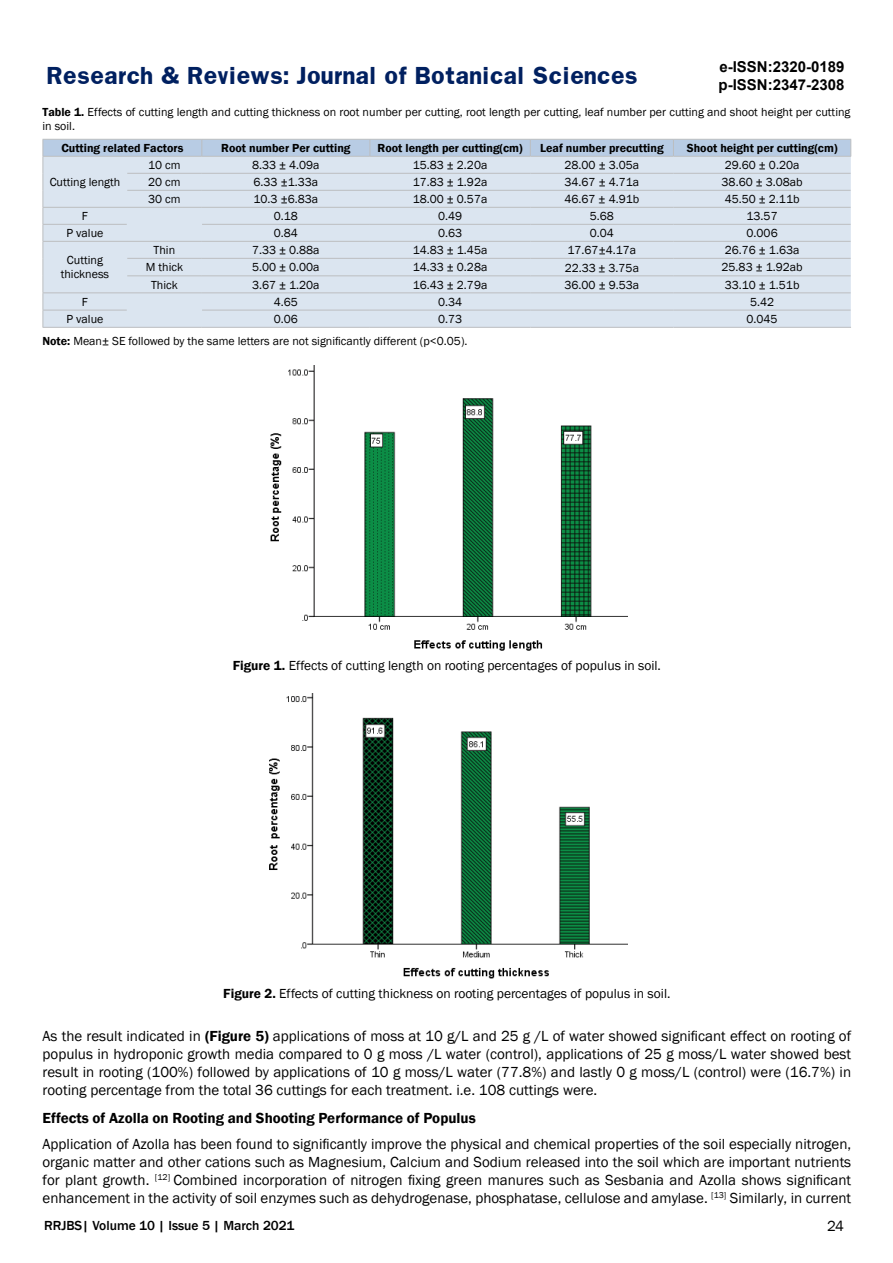
<style>
.page{position:relative;width:893px;height:1263px;background:#fff}
.page>*{position:absolute;margin:0;border:0;box-sizing:border-box;transform-origin:0 0}
.t1{font:700 21px "Franklin";color:#002060}
.t2{font:15px/18px "Franklin Gothic";color:#000;text-align:justify}
.t3{font:600 15px "Franklin Gothic";color:#000}
.t4{font:700 15px/18px "Arial";color:#000}
.t5{font:13.5px "Franklin Gothic";color:#000}
.t6{font:500 13.5px "Franklin Gothic";color:#000}
.t7{font:12px/14.4px "Franklin Gothic";color:#000;text-align:center}
.t8{font:600 12px "Franklin Gothic";color:#000}
.s1{font-weight:600}
</style>
<div class="page">
<svg style="left:43px;top:139px;width:808px;height:188px;background:#d7e1ed"></svg>
<hr style="left:43px;top:156px;width:84px;height:1px;background:#bcbec0">
<hr style="left:127px;top:156px;width:75px;height:1px;background:#bcbec0">
<hr style="left:202px;top:156px;width:168px;height:1px;background:#bcbec0">
<hr style="left:370px;top:156px;width:160px;height:1px;background:#bcbec0">
<hr style="left:530px;top:156px;width:143px;height:1px;background:#bcbec0">
<hr style="left:673px;top:156px;width:178px;height:1px;background:#bcbec0">
<hr style="left:43px;top:207px;width:84px;height:1px;background:#bcbec0">
<hr style="left:127px;top:173px;width:75px;height:1px;background:#bcbec0">
<hr style="left:202px;top:173px;width:168px;height:1px;background:#bcbec0">
<hr style="left:370px;top:173px;width:160px;height:1px;background:#bcbec0">
<hr style="left:530px;top:173px;width:143px;height:1px;background:#bcbec0">
<hr style="left:673px;top:173px;width:178px;height:1px;background:#bcbec0">
<hr style="left:127px;top:190px;width:75px;height:1px;background:#bcbec0">
<hr style="left:202px;top:190px;width:168px;height:1px;background:#bcbec0">
<hr style="left:370px;top:190px;width:160px;height:1px;background:#bcbec0">
<hr style="left:530px;top:190px;width:143px;height:1px;background:#bcbec0">
<hr style="left:673px;top:190px;width:178px;height:1px;background:#bcbec0">
<hr style="left:127px;top:207px;width:75px;height:1px;background:#bcbec0">
<hr style="left:202px;top:207px;width:168px;height:1px;background:#bcbec0">
<hr style="left:370px;top:207px;width:160px;height:1px;background:#bcbec0">
<hr style="left:530px;top:207px;width:143px;height:1px;background:#bcbec0">
<hr style="left:673px;top:207px;width:178px;height:1px;background:#bcbec0">
<hr style="left:43px;top:224px;width:84px;height:1px;background:#bcbec0">
<hr style="left:127px;top:241px;width:75px;height:1px;background:#bcbec0">
<hr style="left:202px;top:224px;width:168px;height:1px;background:#bcbec0">
<hr style="left:370px;top:224px;width:160px;height:1px;background:#bcbec0">
<hr style="left:530px;top:224px;width:143px;height:1px;background:#bcbec0">
<hr style="left:673px;top:224px;width:178px;height:1px;background:#bcbec0">
<hr style="left:43px;top:241px;width:84px;height:1px;background:#bcbec0">
<hr style="left:202px;top:241px;width:168px;height:1px;background:#bcbec0">
<hr style="left:370px;top:241px;width:160px;height:1px;background:#bcbec0">
<hr style="left:530px;top:241px;width:143px;height:1px;background:#bcbec0">
<hr style="left:673px;top:241px;width:178px;height:1px;background:#bcbec0">
<hr style="left:43px;top:292px;width:84px;height:1px;background:#bcbec0">
<hr style="left:127px;top:258px;width:75px;height:1px;background:#bcbec0">
<hr style="left:202px;top:258px;width:168px;height:1px;background:#bcbec0">
<hr style="left:370px;top:258px;width:160px;height:1px;background:#bcbec0">
<hr style="left:530px;top:258px;width:143px;height:1px;background:#bcbec0">
<hr style="left:673px;top:258px;width:178px;height:1px;background:#bcbec0">
<hr style="left:127px;top:275px;width:75px;height:1px;background:#bcbec0">
<hr style="left:202px;top:275px;width:168px;height:1px;background:#bcbec0">
<hr style="left:370px;top:275px;width:160px;height:1px;background:#bcbec0">
<hr style="left:530px;top:275px;width:143px;height:1px;background:#bcbec0">
<hr style="left:673px;top:275px;width:178px;height:1px;background:#bcbec0">
<hr style="left:127px;top:292px;width:75px;height:1px;background:#bcbec0">
<hr style="left:202px;top:292px;width:168px;height:1px;background:#bcbec0">
<hr style="left:370px;top:292px;width:160px;height:1px;background:#bcbec0">
<hr style="left:530px;top:292px;width:143px;height:1px;background:#bcbec0">
<hr style="left:673px;top:292px;width:178px;height:1px;background:#bcbec0">
<hr style="left:43px;top:310px;width:84px;height:1px;background:#bcbec0">
<hr style="left:127px;top:327px;width:75px;height:1px;background:#bcbec0">
<hr style="left:202px;top:310px;width:168px;height:1px;background:#bcbec0">
<hr style="left:370px;top:310px;width:160px;height:1px;background:#bcbec0">
<hr style="left:530px;top:310px;width:143px;height:1px;background:#bcbec0">
<hr style="left:673px;top:310px;width:178px;height:1px;background:#bcbec0">
<hr style="left:43px;top:327px;width:84px;height:1px;background:#bcbec0">
<hr style="left:202px;top:327px;width:168px;height:1px;background:#bcbec0">
<hr style="left:370px;top:327px;width:160px;height:1px;background:#bcbec0">
<hr style="left:530px;top:327px;width:143px;height:1px;background:#bcbec0">
<hr style="left:673px;top:327px;width:178px;height:1px;background:#bcbec0">
<img style="left:270px;top:366px;width:357px;height:285px">
<img style="left:269px;top:693px;width:358px;height:286px">
<h1 class="t1" style="left:47px;top:61px;width:592px">Research &amp; Reviews: Journal of Botanical Sciences</h1>
<p class="t4" style="left:718px;top:58px;width:127px">e-ISSN:2320-0189 p-ISSN:2347-2308</p>
<p class="t7" style="left:42px;top:105px;width:809px;text-align:left"><span class="s1">Table 1.</span> Effects of cutting length and cutting thickness on root number per cutting, root length per cutting, leaf number per cutting and shoot height per cutting in soil.</p>
<p class="t8" style="left:61px;top:141px;width:124px">Cutting related Factors</p>
<p class="t8" style="left:221px;top:141px;width:131px">Root number Per cutting</p>
<p class="t8" style="left:378px;top:141px;width:147px">Root length per cutting(cm)</p>
<p class="t8" style="left:540px;top:141px;width:125px">Leaf number precutting</p>
<p class="t8" style="left:687px;top:141px;width:152px">Shoot height per cutting(cm)</p>
<p class="t7" style="left:50px;top:175px;width:72px">Cutting length</p>
<p class="t7" style="left:148px;top:158px;width:34px">10 cm</p>
<p class="t7" style="left:252px;top:158px;width:69px">8.33 ± 4.09a</p>
<p class="t7" style="left:413px;top:158px;width:76px">15.83 ± 2.20a</p>
<p class="t7" style="left:565px;top:158px;width:76px">28.00 ± 3.05a</p>
<p class="t7" style="left:725px;top:158px;width:76px">29.60 ± 0.20a</p>
<p class="t7" style="left:148px;top:175px;width:34px">20 cm</p>
<p class="t7" style="left:254px;top:175px;width:66px">6.33 ±1.33a</p>
<p class="t7" style="left:413px;top:175px;width:76px">17.83 ± 1.92a</p>
<p class="t7" style="left:565px;top:175px;width:76px">34.67 ± 4.71a</p>
<p class="t7" style="left:722px;top:175px;width:83px">38.60 ± 3.08ab</p>
<p class="t7" style="left:148px;top:192px;width:34px">30 cm</p>
<p class="t7" style="left:254px;top:192px;width:66px">10.3 ±6.83a</p>
<p class="t7" style="left:413px;top:192px;width:76px">18.00 ± 0.57a</p>
<p class="t7" style="left:564px;top:192px;width:76px">46.67 ± 4.91b</p>
<p class="t7" style="left:725px;top:192px;width:76px">45.50 ± 2.11b</p>
<p class="t7" style="left:82px;top:209px;width:8px">F</p>
<p class="t7" style="left:274px;top:209px;width:26px">0.18</p>
<p class="t7" style="left:438px;top:209px;width:26px">0.49</p>
<p class="t7" style="left:590px;top:209px;width:26px">5.68</p>
<p class="t7" style="left:747px;top:209px;width:33px">13.57</p>
<p class="t7" style="left:66px;top:226px;width:38px">P value</p>
<p class="t7" style="left:274px;top:226px;width:26px">0.84</p>
<p class="t7" style="left:438px;top:226px;width:26px">0.63</p>
<p class="t7" style="left:590px;top:226px;width:26px">0.04</p>
<p class="t7" style="left:747px;top:226px;width:33px">0.006</p>
<p class="t7" style="left:61px;top:253px;width:50px">Cutting thickness</p>
<p class="t7" style="left:154px;top:243px;width:23px">Thin</p>
<p class="t7" style="left:252px;top:243px;width:69px">7.33 ± 0.88a</p>
<p class="t7" style="left:413px;top:243px;width:76px">14.83 ± 1.45a</p>
<p class="t7" style="left:567px;top:243px;width:70px">17.67±4.17a</p>
<p class="t7" style="left:725px;top:243px;width:76px">26.76 ± 1.63a</p>
<p class="t7" style="left:146px;top:260px;width:39px">M thick</p>
<p class="t7" style="left:252px;top:260px;width:69px">5.00 ± 0.00a</p>
<p class="t7" style="left:413px;top:260px;width:76px">14.33 ± 0.28a</p>
<p class="t7" style="left:565px;top:261px;width:76px">22.33 ± 3.75a</p>
<p class="t7" style="left:722px;top:260px;width:83px">25.83 ± 1.92ab</p>
<p class="t7" style="left:151px;top:278px;width:28px">Thick</p>
<p class="t7" style="left:252px;top:278px;width:69px">3.67 ± 1.20a</p>
<p class="t7" style="left:413px;top:278px;width:76px">16.43 ± 2.79a</p>
<p class="t7" style="left:564px;top:278px;width:76px">36.00 ± 9.53a</p>
<p class="t7" style="left:725px;top:278px;width:76px">33.10 ± 1.51b</p>
<p class="t7" style="left:82px;top:295px;width:8px">F</p>
<p class="t7" style="left:274px;top:295px;width:26px">4.65</p>
<p class="t7" style="left:438px;top:295px;width:26px">0.34</p>
<p class="t7" style="left:750px;top:295px;width:26px">5.42</p>
<p class="t7" style="left:66px;top:312px;width:38px">P value</p>
<p class="t7" style="left:274px;top:312px;width:26px">0.06</p>
<p class="t7" style="left:438px;top:312px;width:26px">0.73</p>
<p class="t7" style="left:746px;top:312px;width:33px">0.045</p>
<p class="t7" style="left:42px;top:334px;width:426px"><span class="s1">Note:</span> Mean± SE followed by the same letters are not significantly different (p&lt;0.05).</p>
<p class="t5" style="left:233px;top:657px;width:430px"><span class="s1">Figure 1.</span> Effects of cutting length on rooting percentages of populus in soil.</p>
<p class="t5" style="left:223px;top:985px;width:449px"><span class="s1">Figure 2.</span> Effects of cutting thickness on rooting percentages of populus in soil.</p>
<p class="t2" style="left:43px;top:1027px;width:810px">As the result indicated in <span class="s1">(Figure 5)</span> applications of moss at 10 g/L and 25 g /L of water showed significant effect on rooting of populus in hydroponic growth media compared to 0 g moss /L water (control), applications of 25 g moss/L water showed best result in rooting (100%) followed by applications of 10 g moss/L water (77.8%) and lastly 0 g moss/L (control) were (16.7%) in rooting percentage from the total 36 cuttings for each treatment. i.e. 108 cuttings were.</p>
<p class="t3" style="left:43px;top:1108px;width:435px">Effects of Azolla on Rooting and Shooting Performance of Populus</p>
<p class="t2" style="left:43px;top:1135px;width:810px">Application of Azolla has been found to significantly improve the physical and chemical properties of the soil especially nitrogen, organic matter and other cations such as Magnesium, Calcium and Sodium released into the soil which are important nutrients for plant growth. <sup>[12]</sup> Combined incorporation of nitrogen fixing green manures such as Sesbania and Azolla shows significant enhancement in the activity of soil enzymes such as dehydrogenase, phosphatase, cellulose and amylase. <sup>[13]</sup> Similarly, in current</p>
<p class="t6" style="left:44px;top:1217px;width:252px">RRJBS| Volume 10 | Issue 5 | March 2021</p>
<p class="t2" style="left:827px;top:1217px;width:18px">24</p>
</div>
